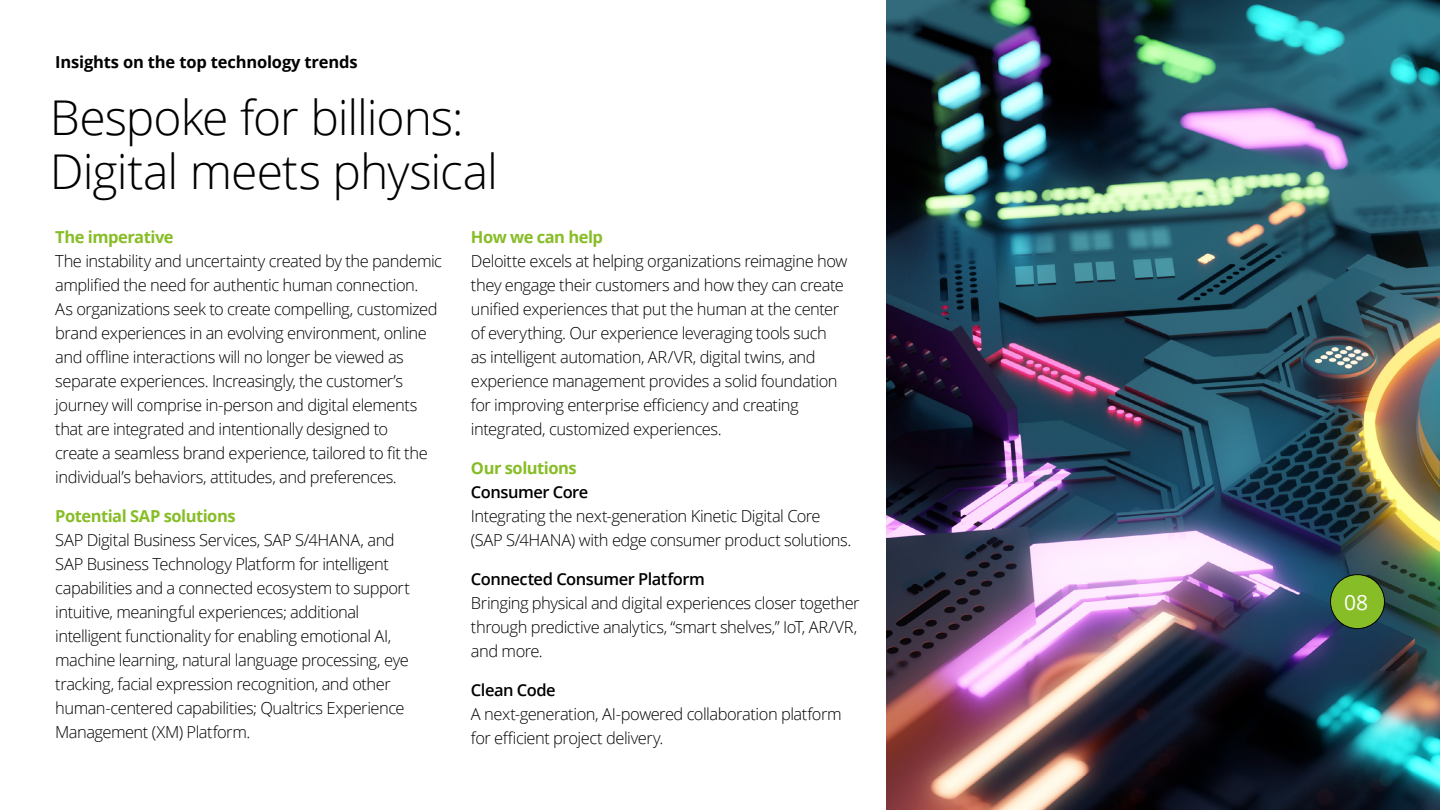
<style>
.page{position:relative;width:1440px;height:810px;background:#fff}
.page>*{position:absolute;margin:0;border:0;box-sizing:border-box;transform-origin:0 0}
.t1{font:300 48px/54px "Open Sans";letter-spacing:-.02em;color:#000}
.t2{font:21px "Open Sans";color:#fff}
.t3{font:300 16.5px/24px "Open Sans";letter-spacing:-.03em;color:#000}
.t4{font:700 16.5px "Open Sans";letter-spacing:-.03em;color:#87bd26}
.t5{font:600 16.5px "Open Sans";letter-spacing:-.03em;color:#000}
.t6{font:700 16.5px "Open Sans";letter-spacing:-.01em;color:#000}
</style>
<div class="page">
<img style="left:887px;top:0;width:553px;height:810px">
<div style="left:1330px;top:575px;width:54px;height:54px;background:#87bd26;border-radius:50%"></div>
<div style="left:1330px;top:574px;width:55px;height:55px;border:1px solid #000;border-radius:50%"></div>
<p class="t6" style="left:55px;top:50px;width:304px">Insights on the top technology trends</p>
<h1 class="t1" style="left:50px;top:89px;width:449px">Bespoke for billions:<br>Digital meets physical</h1>
<p class="t4" style="left:55px;top:225px;width:120px">The imperative</p>
<p class="t3" style="left:55px;top:248px;width:388px">The instability and uncertainty created by the pandemic amplified the need for authentic human connection.<br>As organizations seek to create compelling, customized brand experiences in an evolving environment, online and offline interactions will no longer be viewed as separate experiences. Increasingly, the customer’s journey will comprise in-person and digital elements that are integrated and intentionally designed to<br>create a seamless brand experience, tailored to fit the individual’s behaviors, attitudes, and preferences.</p>
<p class="t4" style="left:55px;top:504px;width:182px">Potential SAP solutions</p>
<p class="t3" style="left:55px;top:527px;width:356px">SAP Digital Business Services, SAP S/4HANA, and SAP Business Technology Platform for intelligent capabilities and a connected ecosystem to support intuitive, meaningful experiences; additional intelligent functionality for enabling emotional AI, machine learning, natural language processing, eye tracking, facial expression recognition, and other human-centered capabilities; Qualtrics Experience Management (XM) Platform.</p>
<p class="t4" style="left:471px;top:225px;width:134px">How we can help</p>
<p class="t3" style="left:471px;top:248px;width:378px">Deloitte excels at helping organizations reimagine how they engage their customers and how they can create unified experiences that put the human at the center of everything. Our experience leveraging tools such<br>as intelligent automation, AR/VR, digital twins, and experience management provides a solid foundation for improving enterprise efficiency and creating integrated, customized experiences.</p>
<p class="t4" style="left:471px;top:456px;width:107px">Our solutions</p>
<p class="t5" style="left:471px;top:481px;width:119px">Consumer Core</p>
<p class="t3" style="left:471px;top:503px;width:382px">Integrating the next-generation Kinetic Digital Core (SAP S/4HANA) with edge consumer product solutions.</p>
<p class="t5" style="left:471px;top:568px;width:236px">Connected Consumer Platform</p>
<p class="t3" style="left:471px;top:590px;width:390px">Bringing physical and digital experiences closer together through predictive analytics, “smart shelves,” IoT, AR/VR, and more.</p>
<p class="t5" style="left:471px;top:679px;width:86px">Clean Code</p>
<p class="t3" style="left:471px;top:701px;width:372px">A next-generation, AI-powered collaboration platform for efficient project delivery.</p>
<p class="t2" style="left:1344px;top:588px;width:26px">08</p>
</div>
